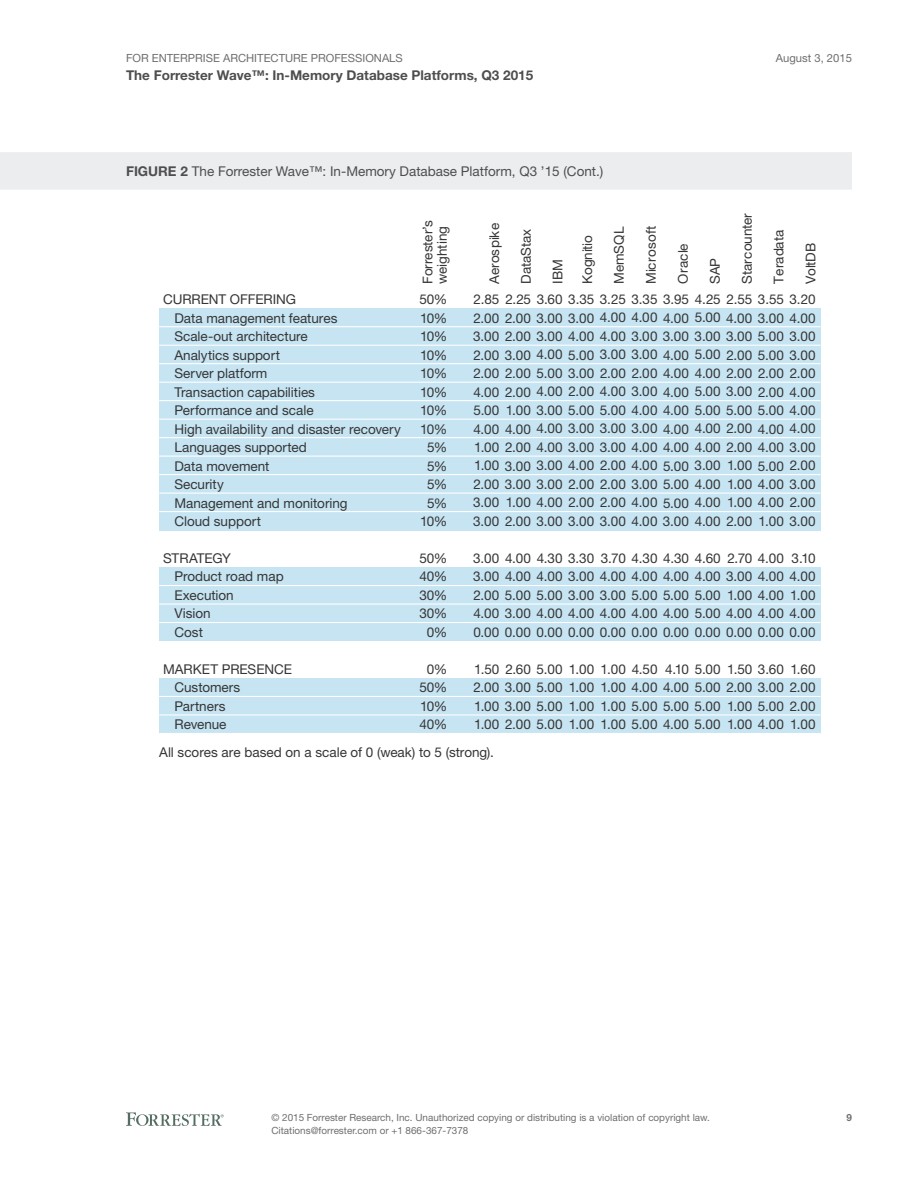
<style>
.page{position:relative;width:918px;height:1188px;background:#fff}
.page>*{position:absolute;margin:0;border:0;box-sizing:border-box;transform-origin:0 0}
.t1{font:13.5px/18.5px "Helvetica Neue LT Std";color:#363636}
.t2{font:13.5px "Helvetica Neue LT Std";color:#4e4e50}
.t3{font:700 13.5px "Helvetica Neue LT Std";color:#4e4e50}
.t4{font:13.5px/18.5px "Helvetica Neue LT Std";letter-spacing:-.055em;color:#363636;text-align:center}
.t5{font:11.25px "Helvetica Neue LT Std";color:#6d6e70}
.t6{font:9.9px/12.8px "Helvetica Neue LT Std";color:#6d6e70}
.t7{font:700 9.9px "Helvetica Neue LT Std";color:#6d6e70}
.s1{font-weight:700}
</style>
<div class="page">
<svg style="left:126px;top:1112px;width:98px;height:14px"></svg>
<div style="left:0;top:152px;width:852px;height:38px;background:#ecedee"></div>
<div style="left:159px;top:309px;width:661px;height:222px;background:#c6e4f2"></div>
<div style="left:159px;top:567px;width:661px;height:74px;background:#c6e4f2"></div>
<div style="left:159px;top:678px;width:661px;height:56px;background:#c6e4f2"></div>
<hr style="left:159px;top:326px;width:661px;height:1px;background:#fff">
<hr style="left:159px;top:345px;width:661px;height:1px;background:#fff">
<hr style="left:159px;top:363px;width:661px;height:1px;background:#fff">
<hr style="left:159px;top:382px;width:661px;height:1px;background:#fff">
<hr style="left:159px;top:400px;width:661px;height:1px;background:#fff">
<hr style="left:159px;top:419px;width:661px;height:1px;background:#fff">
<hr style="left:159px;top:437px;width:661px;height:1px;background:#fff">
<hr style="left:159px;top:456px;width:661px;height:1px;background:#fff">
<hr style="left:159px;top:474px;width:661px;height:1px;background:#fff">
<hr style="left:159px;top:493px;width:661px;height:1px;background:#fff">
<hr style="left:159px;top:511px;width:661px;height:1px;background:#fff">
<hr style="left:159px;top:585px;width:661px;height:1px;background:#fff">
<hr style="left:159px;top:603px;width:661px;height:2px;background:#fff">
<hr style="left:159px;top:622px;width:661px;height:1px;background:#fff">
<hr style="left:159px;top:696px;width:661px;height:1px;background:#fff">
<hr style="left:159px;top:714px;width:661px;height:2px;background:#fff">
<hr style="left:159px;top:733px;width:661px;height:1px;background:#fff">
<p class="t5" style="left:126px;top:51px;width:278px">For Enterprise Architecture Professionals</p>
<p class="t3" style="left:126px;top:67px;width:409px">The Forrester Wave™: In-Memory Database Platforms, Q3 2015</p>
<p class="t2" style="left:126px;top:163px;width:479px"><span class="s1">FIGURE 2</span> The Forrester Wave™: I n-Memory Database Platform, Q3 ’15 (Cont.)</p>
<p class="t5" style="left:776px;top:51px;width:78px">August 3, 2015</p>
<p class="t1" style="left:738px;top:284px;width:72px;rotate:-90deg">Starcounter</p>
<p class="t1" style="left:420px;top:284px;width:65px;line-height:14.2px;rotate:-90deg">Forrester’s weighting</p>
<p class="t4" style="left:419px;top:290px;width:29px">50%<br>10%<br>10%<br>10%<br>10%<br>10%<br>10%<br>10%<br>5%<br>5%<br>5%<br>5%<br>10%</p>
<p class="t1" style="left:419px;top:549px;width:30px;text-align:center">50%<br>40%<br>30%<br>30%<br>0%</p>
<p class="t1" style="left:419px;top:660px;width:30px;text-align:center">0%<br>50%<br>10%<br>40%</p>
<p class="t1" style="left:159px;top:743px;width:336px">All scores are based on a scale of 0 (weak) to 5 (strong).</p>
<p class="t1" style="left:485px;top:284px;width:62px;rotate:-90deg">Aerospike</p>
<p class="t1" style="left:517px;top:284px;width:56px;rotate:-90deg">DataStax</p>
<p class="t1" style="left:543px;top:284px;width:50px;line-height:29.4px;rotate:-90deg">IBM<br>Kognitio</p>
<p class="t1" style="left:610px;top:284px;width:58px;rotate:-90deg">MemSQL</p>
<p class="t1" style="left:642px;top:284px;width:59px;rotate:-90deg">Microsoft</p>
<p class="t1" style="left:769px;top:284px;width:55px;rotate:-90deg">Teradata</p>
<p class="t1" style="left:801px;top:284px;width:43px;rotate:-90deg">VoltDB</p>
<p class="t1" style="left:674px;top:284px;width:42px;rotate:-90deg">Oracle</p>
<p class="t1" style="left:706px;top:284px;width:27px;rotate:-90deg">SAP</p>
<p class="t1" style="left:174px;top:290px;width:228px;text-indent:-11px">CURRENT OFFERING<br>Data management features<br>Scale-out architecture<br>Analytics support<br>Server platform<br>Transaction capabilities<br>Performance and scale<br>High availability and disaster recovery<br>Languages supported<br>Data movement<br>Security<br>Management and monitoring<br>Cloud support</p>
<p class="t1" style="left:174px;top:549px;width:111px;text-indent:-11px">STRATEGY<br>Product road map<br>Execution<br>Vision<br>Cost</p>
<p class="t1" style="left:174px;top:660px;width:119px;text-indent:-11px">MARKET PRESENCE<br>Customers<br>Partners<br>Revenue</p>
<p class="t1" style="left:474px;top:290px;width:343px">2.85 2.25 3.60 3.35 3.25 3.35 3.95 4.25 2.55 3.55 3.20</p>
<p class="t1" style="left:474px;top:308px;width:344px">2.00 2.00 3.00 3.00 4.00 4.00 4.00 5.00 4.00 3.00 4.00</p>
<p class="t1" style="left:473px;top:327px;width:344px">3.00 2.00 3.00 4.00 4.00 3.00 3.00 3.00 3.00 5.00 3.00</p>
<p class="t1" style="left:474px;top:345px;width:344px">2.00 3.00 4.00 5.00 3.00 3.00 4.00 5.00 2.00 5.00 3.00</p>
<p class="t1" style="left:474px;top:364px;width:344px">2.00 2.00 5.00 3.00 2.00 2.00 4.00 4.00 2.00 2.00 2.00</p>
<p class="t1" style="left:473px;top:382px;width:344px">4.00 2.00 4.00 2.00 4.00 3.00 4.00 5.00 3.00 2.00 4.00</p>
<p class="t1" style="left:506px;top:401px;width:311px">1.00 3.00 5.00 5.00 4.00 4.00 5.00 5.00 5.00 4.00</p>
<p class="t1" style="left:473px;top:419px;width:344px">4.00 4.00 4.00 3.00 3.00 3.00 4.00 4.00 2.00 4.00 4.00</p>
<p class="t1" style="left:474px;top:438px;width:343px">1.00 2.00 4.00 3.00 3.00 4.00 4.00 4.00 2.00 4.00 3.00</p>
<p class="t1" style="left:474px;top:456px;width:248px">1.00 3.00 3.00 4.00 2.00 4.00 5.00 3.00</p>
<p class="t1" style="left:474px;top:475px;width:249px">2.00 3.00 3.00 2.00 2.00 3.00 5.00 4.00</p>
<p class="t1" style="left:506px;top:493px;width:217px">1.00 4.00 2.00 2.00 4.00 5.00 4.00</p>
<p class="t1" style="left:473px;top:512px;width:281px">3.00 2.00 3.00 3.00 3.00 4.00 3.00 4.00 2.00</p>
<p class="t1" style="left:473px;top:549px;width:344px">3.00 4.00 4.30 3.30<br>3.00 4.00 4.00 3.00 4.00 4.00 4.00 4.00 3.00 4.00 4.00<br>2.00 5.00 5.00 3.00 3.00 5.00 5.00 5.00<br>4.00 3.00 4.00 4.00 4.00 4.00 4.00 5.00 4.00 4.00 4.00<br>0.00 0.00 0.00 0.00 0.00 0.00 0.00 0.00 0.00 0.00 0.00</p>
<p class="t1" style="left:474px;top:660px;width:91px;text-align:justify">1.50 2.60 5.00<br>2.00 3.00 5.00<br>1.00 3.00 5.00<br>1.00 2.00 5.00</p>
<p class="t1" style="left:473px;top:401px;width:28px">5.00</p>
<p class="t1" style="left:727px;top:456px;width:90px;text-align:right">1.00 5.00 2.00<br>1.00 4.00 3.00<br>1.00 4.00 2.00<br>1.00 3.00</p>
<p class="t1" style="left:728px;top:549px;width:58px">2.70 4.00</p>
<p class="t1" style="left:727px;top:586px;width:58px">1.00 4.00</p>
<p class="t1" style="left:473px;top:493px;width:28px">3.00</p>
<p class="t1" style="left:601px;top:549px;width:122px">3.70 4.30 4.30 4.60</p>
<p class="t1" style="left:792px;top:549px;width:25px">3.10</p>
<p class="t1" style="left:790px;top:586px;width:27px">1.00</p>
<p class="t1" style="left:665px;top:660px;width:57px">4.10 5.00</p>
<p class="t1" style="left:601px;top:659px;width:217px">1.00 4.50<br>1.00 4.00 4.00 5.00 2.00 3.00 2.00<br>1.00 5.00 5.00 5.00<br>1.00 5.00 4.00 5.00</p>
<p class="t1" style="left:727px;top:660px;width:58px">1.50 3.60</p>
<p class="t1" style="left:727px;top:697px;width:90px">1.00 5.00 2.00<br>1.00 4.00</p>
<p class="t1" style="left:569px;top:660px;width:27px;text-align:justify">1.00<br>1.00<br>1.00<br>1.00</p>
<p class="t1" style="left:790px;top:660px;width:27px">1.60</p>
<p class="t1" style="left:790px;top:715px;width:27px">1.00</p>
<p class="t6" style="left:272px;top:1111px;width:440px">© 2015 Forrester Research, I nc. Unauthorized copying or distributing is a violation of copyright law.<br>Citations@forrester.com or +1 866-367-7378</p>
<p class="t7" style="left:846px;top:1112px;width:7px">9</p>
</div>
